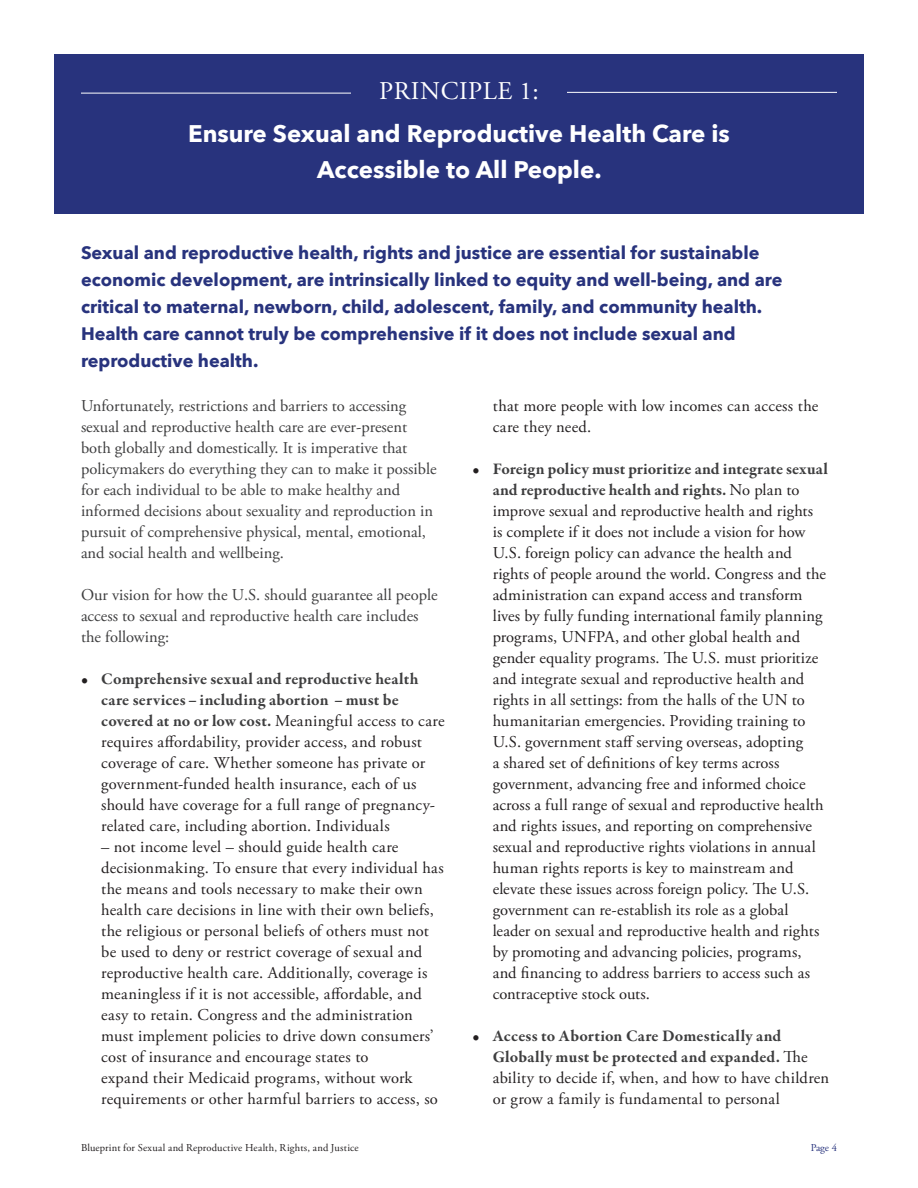
<style>
.page{position:relative;width:918px;height:1188px;background:#fff}
.page>*{position:absolute;margin:0;border:0;box-sizing:border-box;transform-origin:0 0}
.BPA_Principle_Caps{font:25.5px "Adobe Garamond Pro";letter-spacing:.025em;color:#fff}
.BPA_Box_Body_ES{font:700 24px/36px "Avenir Next";color:#fff;text-align:center}
.BPA_Body_First_Span{font:700 18px/27px "Avenir Next";color:#28337d}
.t1{font:16.5px/21px "Adobe Garamond Pro";letter-spacing:.01em;color:#231f20}
.BPA_Body{font:16.5px/21px "Adobe Garamond Pro";color:#3e3e3f}
.t2{font:10.5px "Adobe Garamond Pro";letter-spacing:.02em;color:#231f20}
.t3{font:10.5px "Adobe Garamond Pro";color:#28337d}
.s1{font-family:"Garamond Premr Pro"}
.s2{font-family:"Garamond Premr Pro";font-weight:700;color:#3e3e3f}
</style>
<div class="page">
<div style="left:54px;top:54px;width:810px;height:86px;background:#28337d"></div>
<hr style="left:567px;top:92px;width:270px;height:1px;background:#fff">
<hr style="left:81px;top:93px;width:270px;height:1px;background:#fff">
<div style="left:54px;top:105px;width:810px;height:109px;background:#28337d"></div>
<p class="BPA_Principle_Caps" style="left:379px;top:76px;width:161px">PRINCIPLE 1:</p>
<p class="BPA_Box_Body_ES" style="left:188px;top:115px;width:543px">Ensure Sexual and Reproductive Health Care is<br>Accessible to All People.</p>
<p class="BPA_Body_First_Span" style="left:81px;top:239px;width:703px">Sexual and reproductive health, rights and justice are essential for sustainable economic development, are intrinsically linked to equity and well-being, and are critical to maternal, newborn, child, adolescent, family, and community health.<br>Health care cannot truly be comprehensive if it does not include sexual and reproductive health.</p>
<p class="BPA_Body" style="left:81px;top:396px;width:357px">Unfortunately, restrictions and barriers to accessing sexual and reproductive health care are ever-present both globally and domestically. It is imperative that policymakers do everything they can to make it possible for each individual to be able to make healthy and informed decisions about sexuality and reproduction in pursuit of comprehensive physical, mental, emotional, and social health and wellbeing.</p>
<p class="BPA_Body" style="left:81px;top:585px;width:358px">Our vision for how the U.S. should guarantee all people access to sexual and reproductive health care includes the following:</p>
<p class="t1" style="left:101px;top:669px;width:345px;text-indent:-20px"><span class="s1">•</span> <span class="s2">Comprehensive sexual and reproductive health care services – including abortion –must be covered at no or low cost.</span> Meaningful access to care requires affordability, provider access, and robust coverage of care. Whether someone has private or government-funded health insurance, each of us should have coverage for a full range of pregnancy&shy;related care, including abortion. Individuals</p>
<p class="t1" style="left:101px;top:837px;width:344px">– not income level – should guide health care decisionmaking. To ensure that every individual has the means and tools necessary to make their own health care decisions in line with their own beliefs, the religious or personal beliefs of others must not be used to deny or restrict coverage of sexual and reproductive health care. Additionally, coverage is meaningless if it is not accessible, affordable, and easy to retain. Congress and the administration must implement policies to drive down consumers’ cost of insurance and encourage states to<br>expand their Medicaid programs, without work requirements or other harmful barriers to access, so</p>
<p class="t1" style="left:493px;top:396px;width:327px">that more people with low incomes can access the care they need.</p>
<p class="t1" style="left:493px;top:459px;width:337px;text-indent:-20px"><span class="s1">•</span> <span class="s2">Foreign policy must prioritize and integrate sexual and reproductive health and rights.</span> No plan to improve sexual and reproductive health and rights<br>is complete if it does not include a vision for how U.S. foreign policy can advance the health and rights of people around the world. Congress and the administration can expand access and transform lives by fully funding international family planning programs, UNFPA, and other global health and gender equality programs. The U.S. must prioritize and integrate sexual and reproductive health and rights in all settings: from the halls of the UN to humanitarian emergencies. Providing training to U.S. government staff serving overseas, adopting<br>a shared set of definitions of key terms across government, advancing free and informed choice across a full range of sexual and reproductive health and rights issues, and reporting on comprehensive sexual and reproductive rights violations in annual human rights reports is key to mainstream and elevate these issues across foreign policy. The U.S. government can re-establish its role as a global leader on sexual and reproductive health and rights by promoting and advancing policies, programs, and financing to address barriers to access such as contraceptive stock outs.</p>
<p class="t1" style="left:493px;top:1026px;width:338px;text-indent:-20px"><span class="s1">•</span> <span class="s2">Access to Abortion Care Domestically and Globally must be protected and expanded.</span> The ability to decide if, when, and how to have children or grow a family is fundamental to personal</p>
<p class="t2" style="left:81px;top:1141px;width:279px">Blueprint for Sexual and Reproductive Health, Rights, and Justice</p>
<p class="t3" style="left:811px;top:1141px;width:28px">Page 4</p>
</div>
